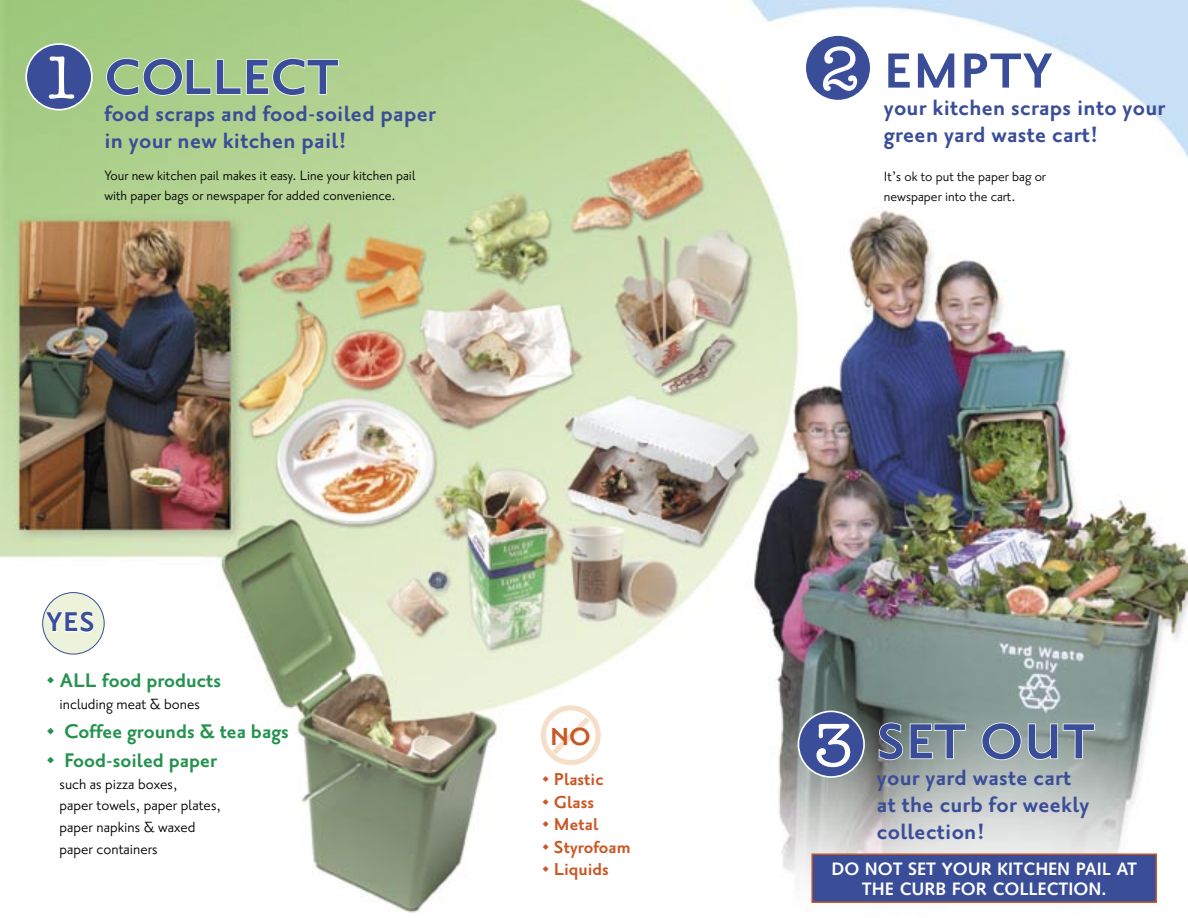
<style>
.page{position:relative;width:1188px;height:918px;background:#fff}
.page>*{position:absolute;margin:0;border:0;box-sizing:border-box;transform-origin:0 0}
.t1{font:62.55px "American Typewriter";color:#fff}
.Heading{font:700 60px "Priori San";letter-spacing:.02em;color:#3a4d98}
.Heading-2{font:700 60px "Priori San";color:#3a4d98}
.Heading-3{font:700 33px "Priori San";color:#3a4d98}
.t2{font:700 30px "Priori San";color:#c95827}
.subheading{font:700 27px/27px "Priori San";letter-spacing:.01em;color:#3a4d98}
.bullet{font:700 24px "Priori San";color:#25924f}
.t3{font:700 21px "Priori San";color:#c95827}
.bullet_detail{font:18px/21.8px "Priori San";color:#000}
.t4{font:700 18px/19.5px "Syntax";color:#fff;text-align:center}
.subheading_descrip{font:18px "Priori San";color:#000}
.subheading_descrip-2{font:16.5px/20px "Priori San";color:#000}
</style>
<div class="page">
<img style="left:0;top:0;width:1188px;height:913px">
<div style="left:26px;top:44px;width:66px;height:66px;background:#3a4d98;border-radius:50%"></div>
<div style="left:25px;top:43px;width:68px;height:67px;border:2px solid #fff;border-radius:50%"></div>
<div style="left:43px;top:593px;width:61px;height:61px;background:#ecf3da;border-radius:50%"></div>
<div style="left:42px;top:592px;width:63px;height:62px;border:1px solid #3a4d98;border-radius:50%"></div>
<div style="left:805px;top:35px;width:66px;height:66px;background:#3a4d98;border-radius:50%"></div>
<div style="left:804px;top:34px;width:68px;height:67px;border:2px solid #fff;border-radius:50%"></div>
<div style="left:798px;top:711px;width:66px;height:66px;background:#3a4d98;border-radius:50%"></div>
<div style="left:798px;top:711px;width:67px;height:67px;border:2px solid #fff;border-radius:50%"></div>
<div style="left:541px;top:705px;width:60px;height:60px;border:5px solid #f5dfc9;border-radius:50%"></div>
<svg style="left:547px;top:711px;width:48px;height:49px"></svg>
<svg style="left:105px;top:57px;width:235px;height:39px;background:#b8d59c"></svg>
<svg style="left:44px;top:611px;width:50px;height:23px"></svg>
<svg style="left:887px;top:52px;width:69px;height:37px"></svg>
<svg style="left:963px;top:52px;width:92px;height:37px"></svg>
<svg style="left:878px;top:722px;width:88px;height:39px;background:#98a3a0"></svg>
<svg style="left:981px;top:722px;width:115px;height:39px;background:#a7b4b0"></svg>
<div style="left:812px;top:854px;width:344px;height:48px;background:#3a4d98"></div>
<div style="left:811px;top:853px;width:346px;height:50px;border:1px solid #c95827"></div>
<p class="t1" style="left:41px;top:42px;width:41px">1</p>
<p class="Heading-2" style="left:104px;top:46px;width:236px">COLLECT</p>
<p class="subheading" style="left:104px;top:100px;width:333px">food scraps and food-soiled paper in your new kitchen pail!</p>
<p class="subheading_descrip-2" style="left:104px;top:165px;width:313px">Your new kitchen pail makes it easy. Line your kitchen pail with paper bags or newspaper for added convenience.</p>
<p class="Heading-3" style="left:46px;top:605px;width:50px">YES</p>
<p class="bullet" style="left:46px;top:668px;width:177px">• ALL food products</p>
<p class="subheading_descrip" style="left:60px;top:695px;width:142px">including meat &amp; bones</p>
<p class="bullet" style="left:46px;top:719px;width:244px">• Coffee grounds &amp; tea bags</p>
<p class="bullet" style="left:46px;top:748px;width:172px">• Food-soiled paper</p>
<p class="bullet_detail" style="left:60px;top:773px;width:163px">such as pizza boxes,<br>paper towels, paper plates, paper napkins &amp; waxed paper containers</p>
<p class="t2" style="left:550px;top:721px;width:42px">NO</p>
<p class="t3" style="left:542px;top:769px;width:63px">• Plastic</p>
<p class="t3" style="left:542px;top:791px;width:54px">• Glass</p>
<p class="t3" style="left:542px;top:814px;width:58px">• Metal</p>
<p class="t3" style="left:542px;top:836px;width:90px">• Styrofoam</p>
<p class="t3" style="left:542px;top:859px;width:69px">• Liquids</p>
<p class="t1" style="left:820px;top:33px;width:41px">2</p>
<p class="Heading" style="left:884px;top:39px;width:170px">EMPTY</p>
<p class="subheading" style="left:884px;top:94px;width:283px">your kitchen scraps into your green yard waste cart!</p>
<p class="subheading_descrip-2" style="left:884px;top:167px;width:164px">It’s ok to put the paper bag or newspaper into the cart.</p>
<p class="Heading" style="left:877px;top:710px;width:219px">SET OUT</p>
<p class="subheading" style="left:877px;top:765px;width:214px">your yard waste cart at the curb for weekly collection!</p>
<p class="t4" style="left:831px;top:859px;width:307px">DO NOT SET YOUR KITCHEN PAIL AT<br>THE CURB FOR COLLECTION.</p>
<p class="t1" style="left:813px;top:709px;width:41px">3</p>
</div>
